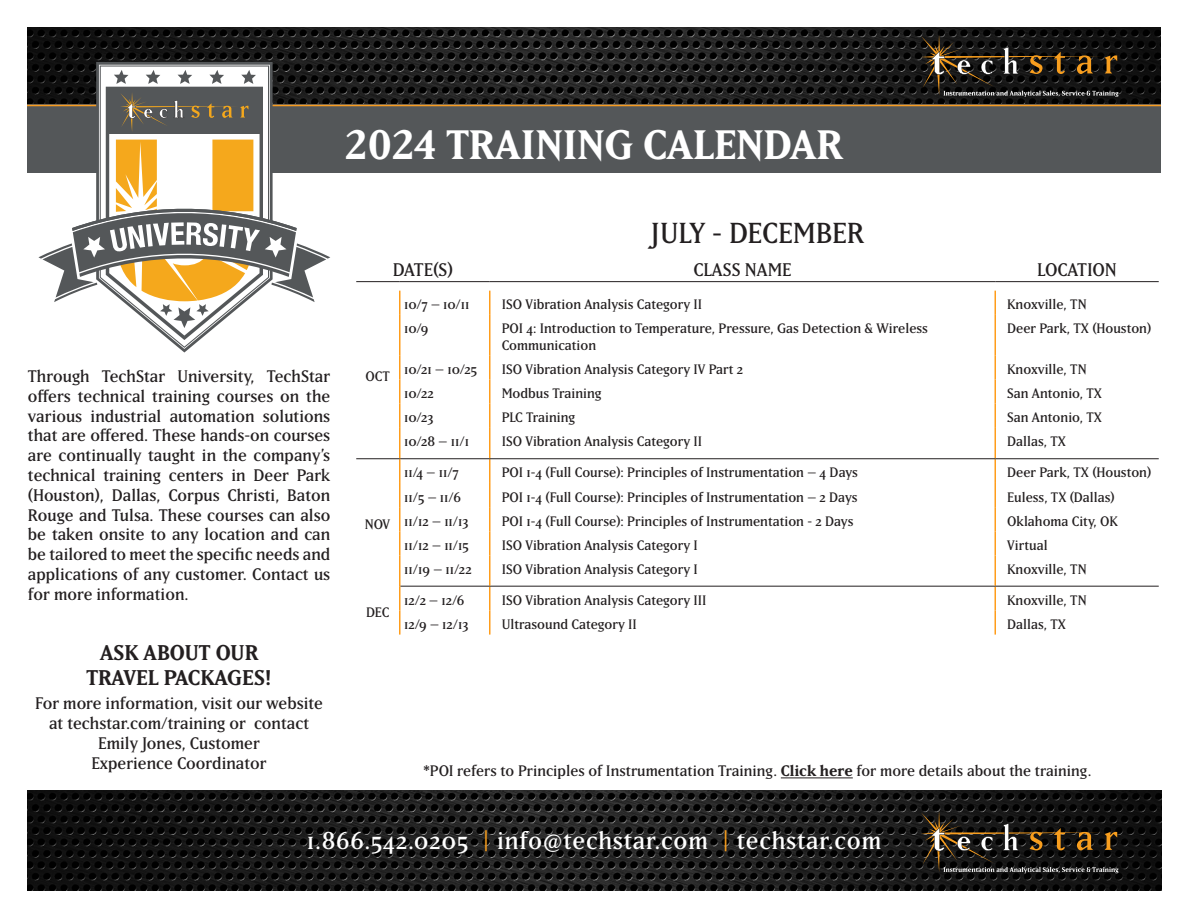
<style>
.page{position:relative;width:1188px;height:918px;background:#fff}
.page>*{position:absolute;margin:0;border:0;box-sizing:border-box;transform-origin:0 0}
.t1{font:700 40.5px "Matrix IIOT";color:#fff}
.t2{font:28.5px "Matrix IIOT";color:#231f20}
.t3{font:24px "Matrix IIOT";letter-spacing:.03em;color:#fff}
.t4{font:700 21px/25.2px "Matrix IIOT";color:#231f20;text-align:center}
.t5{font:18px "Matrix IIOT";color:#231f20}
.t6{font:18px "Matrix IIOT";letter-spacing:-.02em;color:#231f20}
.t7{font:16.5px/19.8px "Matrix IIOT";color:#231f20;text-align:center}
.t8{font:15px "Matrix IIOT";color:#231f20}
.Table_Class_name{font:13.5px/16.2px "Matrix IIOT";color:#231f20}
.year_CAPS{font:13.5px "Matrix IIOT";letter-spacing:-.01em;color:#231f20}
.s1{font-weight:700}
.s2{color:#f89e1e}
</style>
<div class="page">
<img style="left:28px;top:790px;width:1134px;height:101px">
<img style="left:27px;top:27px;width:1134px;height:78px">
<div style="left:27px;top:105px;width:1134px;height:68px;background:#545759"></div>
<hr style="left:27px;top:105px;width:1134px;height:1px;background:#f89c20">
<svg style="left:38px;top:62px;width:292px;height:290px"></svg>
<svg style="left:921px;top:35px;width:198px;height:62px;background:#2f2920"></svg>
<svg style="left:921px;top:811px;width:198px;height:62px;background:#2f2920"></svg>
<hr style="left:781px;top:778px;width:72px;height:1px;background:#231f20">
<hr style="left:356px;top:281px;width:44px;height:1px;background:#231f20">
<hr style="left:400px;top:281px;width:90px;height:1px;background:#231f20">
<hr style="left:490px;top:281px;width:505px;height:1px;background:#231f20">
<hr style="left:995px;top:281px;width:164px;height:1px;background:#231f20">
<svg style="left:489px;top:291px;width:1px;height:24px"></svg>
<hr style="left:489px;top:315px;width:1px;height:40px;background:#ff9d1b">
<hr style="left:994px;top:291px;width:2px;height:24px;background:#ff9d1b">
<hr style="left:994px;top:315px;width:2px;height:40px;background:#ff9d1b">
<hr style="left:994px;top:355px;width:2px;height:24px;background:#ff9d1b">
<hr style="left:994px;top:459px;width:2px;height:24px;background:#ff9d1b">
<hr style="left:994px;top:483px;width:2px;height:24px;background:#ff9d1b">
<hr style="left:994px;top:507px;width:2px;height:24px;background:#ff9d1b">
<svg style="left:489px;top:459px;width:1px;height:97px"></svg>
<hr style="left:994px;top:531px;width:2px;height:25px;background:#ff9d1b">
<hr style="left:994px;top:587px;width:2px;height:23px;background:#ff9d1b">
<svg style="left:489px;top:587px;width:1px;height:48px"></svg>
<hr style="left:994px;top:610px;width:2px;height:25px;background:#ff9d1b">
<svg style="left:489px;top:355px;width:1px;height:73px"></svg>
<hr style="left:994px;top:379px;width:2px;height:25px;background:#ff9d1b">
<hr style="left:994px;top:404px;width:2px;height:24px;background:#ff9d1b">
<hr style="left:489px;top:428px;width:1px;height:30px;background:#ff9d1b">
<hr style="left:994px;top:428px;width:2px;height:30px;background:#ff9d1b">
<hr style="left:400px;top:458px;width:90px;height:1px;background:#231f20">
<hr style="left:490px;top:458px;width:505px;height:1px;background:#231f20">
<hr style="left:995px;top:458px;width:164px;height:1px;background:#231f20">
<svg style="left:399px;top:459px;width:1px;height:97px"></svg>
<svg style="left:399px;top:586px;width:1px;height:49px"></svg>
<hr style="left:490px;top:586px;width:505px;height:1px;background:#231f20">
<hr style="left:399px;top:556px;width:1px;height:30px;background:#ff9d1b">
<hr style="left:489px;top:556px;width:1px;height:30px;background:#ff9d1b">
<hr style="left:400px;top:586px;width:90px;height:1px;background:#231f20">
<hr style="left:994px;top:556px;width:2px;height:30px;background:#ff9d1b">
<hr style="left:995px;top:586px;width:164px;height:1px;background:#231f20">
<svg style="left:399px;top:291px;width:1px;height:24px"></svg>
<hr style="left:399px;top:315px;width:1px;height:40px;background:#ff9d1b">
<svg style="left:399px;top:355px;width:1px;height:73px"></svg>
<hr style="left:399px;top:428px;width:1px;height:30px;background:#ff9d1b">
<hr style="left:356px;top:458px;width:44px;height:1px;background:#231f20">
<h1 class="t1" style="left:346px;top:120px;width:498px">2024 TRAINING CALENDAR</h1>
<p class="t2" style="left:651px;top:217px;width:215px">JULY - DECEMBER</p>
<p class="t7" style="left:28px;top:366px;width:304px;text-align:justify">Through TechStar University, TechStar offers technical training courses on the various industrial automation solutions that are offered. These hands-on courses are continually taught in the company’s technical training centers in Deer Park (Houston), Dallas, Corpus Christi, Baton Rouge and Tulsa. These courses can also be taken onsite to any location and can be tailored to meet the specific needs and applications of any customer. Contact us for more information.</p>
<h3 class="t4" style="left:86px;top:639px;width:187px">ASK ABOUT OUR<br>TRAVEL PACKAGES!</h3>
<p class="t7" style="left:35px;top:693px;width:289px">For more information, visit our website at techstar.com/training or contact<br>Emily Jones, Customer<br>Experience Coordinator</p>
<p class="t5" style="left:393px;top:259px;width:62px">DATE(S)</p>
<p class="t5" style="left:693px;top:259px;width:100px">CLASS NAME</p>
<p class="t6" style="left:1037px;top:259px;width:81px">LOCATION</p>
<p class="year_CAPS" style="left:365px;top:368px;width:26px">OCT</p>
<p class="year_CAPS" style="left:365px;top:516px;width:27px">NOV</p>
<p class="year_CAPS" style="left:366px;top:604px;width:25px">DEC</p>
<p class="Table_Class_name" style="left:404px;top:296px;width:67px">10/7 – 10/11</p>
<p class="Table_Class_name" style="left:502px;top:296px;width:202px">ISO Vibration Analysis Category II</p>
<p class="Table_Class_name" style="left:1007px;top:296px;width:81px">Knoxville, TN</p>
<p class="Table_Class_name" style="left:404px;top:320px;width:26px">10/9</p>
<p class="Table_Class_name" style="left:502px;top:320px;width:428px">POI 4: Introduction to Temperature, Pressure, Gas Detection &amp; Wireless<br>Communication</p>
<p class="Table_Class_name" style="left:1007px;top:320px;width:146px">Deer Park, TX (Houston)</p>
<p class="Table_Class_name" style="left:404px;top:361px;width:74px">10/21 – 10/25</p>
<p class="Table_Class_name" style="left:502px;top:361px;width:243px">ISO Vibration Analysis Category IV Part 2</p>
<p class="Table_Class_name" style="left:1007px;top:361px;width:81px">Knoxville, TN</p>
<p class="Table_Class_name" style="left:404px;top:385px;width:31px">10/22</p>
<p class="Table_Class_name" style="left:502px;top:385px;width:101px">Modbus Training</p>
<p class="Table_Class_name" style="left:1007px;top:385px;width:96px">San Antonio, TX</p>
<p class="Table_Class_name" style="left:404px;top:409px;width:31px">10/23</p>
<p class="Table_Class_name" style="left:502px;top:409px;width:75px">PLC Training</p>
<p class="Table_Class_name" style="left:1007px;top:409px;width:96px">San Antonio, TX</p>
<p class="Table_Class_name" style="left:404px;top:434px;width:66px">10/28 – 11/1</p>
<p class="Table_Class_name" style="left:502px;top:434px;width:202px">ISO Vibration Analysis Category II</p>
<p class="Table_Class_name" style="left:1007px;top:434px;width:60px">Dallas, TX</p>
<p class="Table_Class_name" style="left:404px;top:464px;width:56px">11/4 – 11/7</p>
<p class="Table_Class_name" style="left:502px;top:464px;width:358px">POI 1-4 (Full Course): Principles of Instrumentation – 4 Days</p>
<p class="Table_Class_name" style="left:1007px;top:464px;width:146px">Deer Park, TX (Houston)</p>
<p class="Table_Class_name" style="left:404px;top:489px;width:58px">11/5 – 11/6</p>
<p class="Table_Class_name" style="left:502px;top:489px;width:357px">POI 1-4 (Full Course): Principles of Instrumentation – 2 Days</p>
<p class="Table_Class_name" style="left:1007px;top:489px;width:109px">Euless, TX (Dallas)</p>
<p class="Table_Class_name" style="left:404px;top:513px;width:66px">11/12 – 11/13</p>
<p class="Table_Class_name" style="left:502px;top:513px;width:353px">POI 1-4 (Full Course): Principles of Instrumentation - 2 Days</p>
<p class="Table_Class_name" style="left:1007px;top:513px;width:112px">Oklahoma City, OK</p>
<p class="Table_Class_name" style="left:404px;top:537px;width:66px">11/12 – 11/15</p>
<p class="Table_Class_name" style="left:502px;top:537px;width:198px">ISO Vibration Analysis Category I</p>
<p class="Table_Class_name" style="left:1007px;top:537px;width:42px">Virtual</p>
<p class="Table_Class_name" style="left:404px;top:561px;width:69px">11/19 – 11/22</p>
<p class="Table_Class_name" style="left:502px;top:561px;width:198px">ISO Vibration Analysis Category I</p>
<p class="Table_Class_name" style="left:1007px;top:561px;width:81px">Knoxville, TN</p>
<p class="Table_Class_name" style="left:404px;top:592px;width:62px">12/2 – 12/6</p>
<p class="Table_Class_name" style="left:502px;top:592px;width:206px">ISO Vibration Analysis Category III</p>
<p class="Table_Class_name" style="left:1007px;top:592px;width:81px">Knoxville, TN</p>
<p class="Table_Class_name" style="left:404px;top:616px;width:66px">12/9 – 12/13</p>
<p class="Table_Class_name" style="left:502px;top:616px;width:137px">Ultrasound Category II</p>
<p class="Table_Class_name" style="left:1007px;top:616px;width:60px">Dallas, TX</p>
<p class="t8" style="left:424px;top:762px;width:669px">*POI refers to Principles of Instrumentation Training. <span class="s1">Click here</span> for more details about the training.</p>
<h3 class="t3" style="left:307px;top:826px;width:576px">1.866.542.0205 <span class="s2">|</span> info@techstar.com <span class="s2">|</span> techstar.com</h3>
</div>
